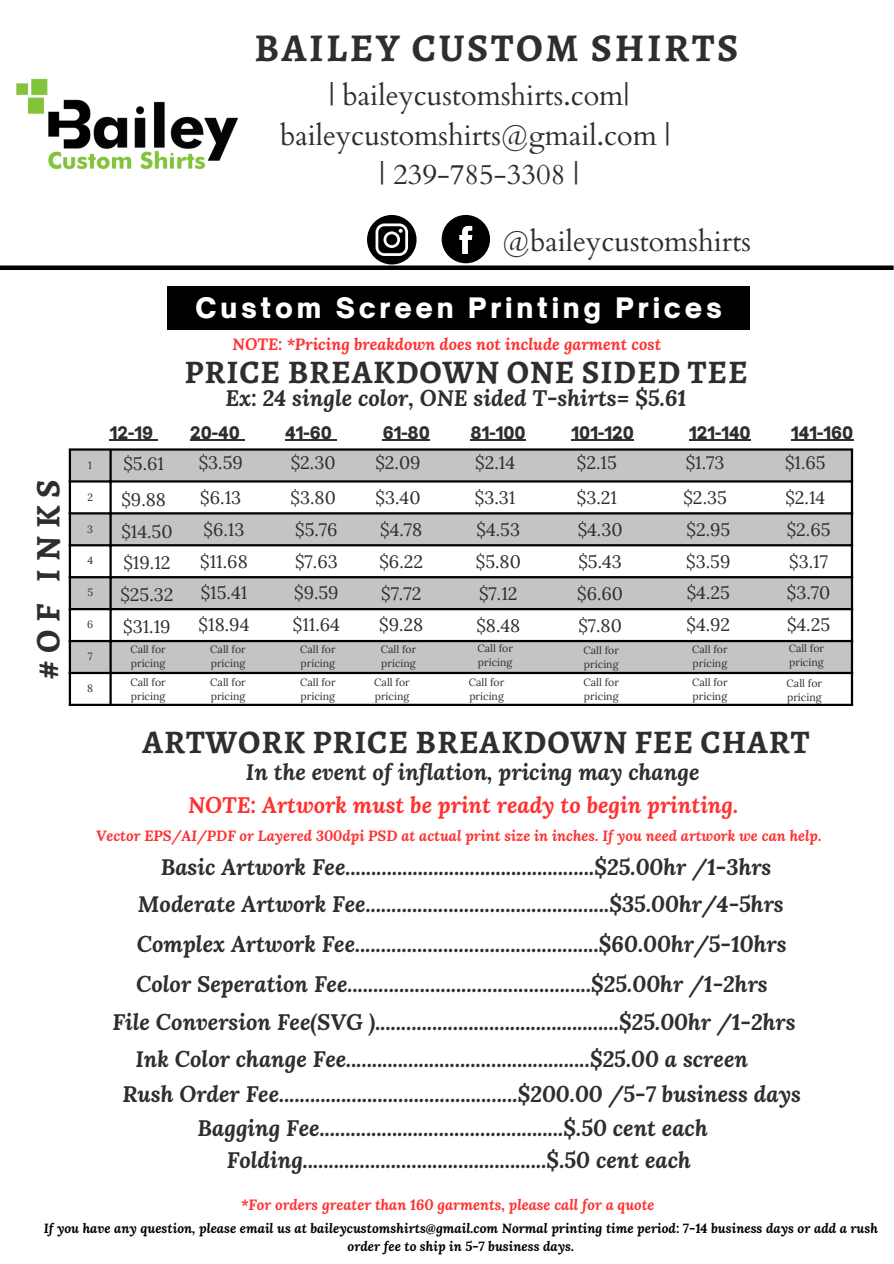
<style>
.page{position:relative;width:894px;height:1264px;background:#fff}
.page>*{position:absolute;margin:0;border:0;box-sizing:border-box;transform-origin:0 0}
.t1{font:700 39.45px "Alegreya";letter-spacing:.065em;color:#2e2e2e}
.t2{font:700 34.5px "Alegreya";letter-spacing:.23em;color:#2e2e2e}
.t3{font:700 33px "Alegreya";letter-spacing:.025em;color:#2e2e2e}
.t4{font:28.65px/39.5px "Cardo";color:#2e2e2e;text-align:center}
.t5{font:900 27px "Open Sauce One";letter-spacing:.14em;color:#fff}
.t6{font:italic 700 22.2px "Lora";color:#2e2e2e}
.t7{font:italic 700 22.2px "Lora";color:#ff3131}
.t8{font:18px "Lora";color:#2e2e2e}
.t9{font:900 16.5px "Open Sauce One";color:#2e2e2e}
.t10{font:italic 700 16.2px "Lora";color:#ff3131}
.t11{font:italic 700 14.7px "Lora";color:#ff3131}
.t12{font:italic 700 13.2px/17.7px "Lora";color:#000;text-align:center}
.t13{font:10.5px/14px "Lora";color:#2e2e2e}
</style>
<div class="page">
<img style="left:0;top:13px;width:246px;height:246px;border-radius:50%">
<div style="left:167px;top:286px;width:583px;height:44px;background:#000"></div>
<svg style="left:71px;top:450px;width:779px;height:222px;fill:#c4c4c2"></svg>
<hr style="left:69px;top:450px;width:2px;height:253px;background:#000">
<hr style="left:109px;top:450px;width:3px;height:253px;background:#000">
<hr style="left:850px;top:450px;width:2px;height:253px;background:#000">
<hr style="left:69px;top:448px;width:783px;height:2px;background:#000">
<hr style="left:69px;top:480px;width:783px;height:2px;background:#000">
<hr style="left:69px;top:512px;width:783px;height:2px;background:#000">
<hr style="left:69px;top:544px;width:783px;height:2px;background:#000">
<hr style="left:69px;top:576px;width:783px;height:2px;background:#000">
<hr style="left:69px;top:608px;width:783px;height:2px;background:#000">
<hr style="left:69px;top:640px;width:783px;height:2px;background:#000">
<hr style="left:69px;top:672px;width:783px;height:2px;background:#000">
<hr style="left:69px;top:703px;width:783px;height:3px;background:#000">
<hr style="left:110px;top:440px;width:43px;height:1px;background:#2e2e2e">
<hr style="left:190px;top:440px;width:50px;height:1px;background:#2e2e2e">
<hr style="left:285px;top:440px;width:47px;height:1px;background:#2e2e2e">
<hr style="left:382px;top:440px;width:48px;height:1px;background:#2e2e2e">
<hr style="left:470px;top:440px;width:55px;height:1px;background:#2e2e2e">
<hr style="left:571px;top:440px;width:62px;height:1px;background:#2e2e2e">
<hr style="left:688px;top:440px;width:62px;height:1px;background:#2e2e2e">
<hr style="left:791px;top:440px;width:62px;height:1px;background:#2e2e2e">
<svg style="left:367px;top:215px;width:49px;height:49px"></svg>
<svg style="left:441px;top:215px;width:49px;height:48px"></svg>
<div style="left:0;top:265px;width:893px;height:5px;background:#000"></div>
<p class="t1" style="left:254px;top:21px;width:485px">BAILEY CUSTOM SHIRTS</p>
<p class="t4" style="left:280px;top:76px;width:392px">| baileycustomshirts.com| baileycustomshirts@gmail.com | | 239-785-3308 |</p>
<p class="t4" style="left:502px;top:222px;width:250px">@baileycustomshirts</p>
<h1 class="t5" style="left:195px;top:291px;width:527px">Custom Screen Printing Prices</h1>
<p class="t10" style="left:232px;top:333px;width:430px">NOTE: *Pricing breakdown does not include garment cost</p>
<h2 class="t3" style="left:184px;top:349px;width:564px">PRICE BREAKDOWN ONE SIDED TEE</h2>
<h6 class="t2" style="left:24px;top:679px;width:201px;rotate:-90deg">#OF INKS</h6>
<h4 class="t13" style="left:88px;top:458px;width:5px">1</h4>
<p class="t13" style="left:87px;top:490px;width:7px">2</p>
<p class="t13" style="left:87px;top:521px;width:7px">3</p>
<h4 class="t13" style="left:87px;top:553px;width:7px">4</h4>
<h3 class="t13" style="left:87px;top:585px;width:7px">5</h3>
<h6 class="t13" style="left:87px;top:617px;width:8px">6</h6>
<h2 class="t13" style="left:88px;top:649px;width:6px">7</h2>
<h5 class="t13" style="left:87px;top:681px;width:7px">8</h5>
<p class="t6" style="left:225px;top:383px;width:462px">Ex: 24 single color, ONE sided T-shirts= $5.61</p>
<h6 class="t9" style="left:110px;top:422px;width:45px">12-19</h6>
<h6 class="t9" style="left:190px;top:422px;width:51px">20-40</h6>
<h6 class="t9" style="left:285px;top:422px;width:48px">41-60</h6>
<h6 class="t9" style="left:382px;top:422px;width:49px">61-80</h6>
<h6 class="t9" style="left:470px;top:422px;width:57px">81-100</h6>
<h6 class="t9" style="left:571px;top:422px;width:64px">101-120</h6>
<h6 class="t9" style="left:688px;top:422px;width:63px">121-140</h6>
<p class="t9" style="left:791px;top:422px;width:63px">141-160</p>
<p class="t8" style="left:123px;top:452px;width:42px">$5.61</p>
<p class="t8" style="left:199px;top:450px;width:46px">$3.59</p>
<p class="t8" style="left:291px;top:450px;width:46px">$2.30</p>
<p class="t8" style="left:375px;top:450px;width:47px">$2.09</p>
<p class="t8" style="left:475px;top:451px;width:41px">$2.14</p>
<p class="t8" style="left:576px;top:451px;width:41px">$2.15</p>
<p class="t8" style="left:685px;top:450px;width:40px">$1.73</p>
<p class="t8" style="left:784px;top:450px;width:42px">$1.65</p>
<p class="t8" style="left:121px;top:487px;width:46px">$9.88</p>
<p class="t8" style="left:200px;top:485px;width:42px">$6.13</p>
<p class="t8" style="left:290px;top:485px;width:47px">$3.80</p>
<p class="t8" style="left:375px;top:486px;width:46px">$3.40</p>
<p class="t8" style="left:474px;top:486px;width:42px">$3.31</p>
<p class="t8" style="left:576px;top:486px;width:42px">$3.21</p>
<p class="t8" style="left:683px;top:485px;width:45px">$2.35</p>
<p class="t8" style="left:785px;top:485px;width:41px">$2.14</p>
<p class="t8" style="left:121px;top:519px;width:53px">$14.50</p>
<p class="t8" style="left:203px;top:517px;width:42px">$6.13</p>
<p class="t8" style="left:295px;top:517px;width:44px">$5.76</p>
<p class="t8" style="left:380px;top:518px;width:44px">$4.78</p>
<p class="t8" style="left:476px;top:518px;width:45px">$4.53</p>
<p class="t8" style="left:577px;top:518px;width:46px">$4.30</p>
<p class="t8" style="left:686px;top:517px;width:45px">$2.95</p>
<p class="t8" style="left:786px;top:517px;width:45px">$2.65</p>
<p class="t8" style="left:123px;top:551px;width:49px">$19.12</p>
<p class="t8" style="left:200px;top:549px;width:49px">$11.68</p>
<p class="t8" style="left:295px;top:549px;width:44px">$7.63</p>
<p class="t8" style="left:379px;top:549px;width:45px">$6.22</p>
<p class="t8" style="left:475px;top:550px;width:47px">$5.80</p>
<p class="t8" style="left:578px;top:550px;width:45px">$5.43</p>
<p class="t8" style="left:686px;top:549px;width:46px">$3.59</p>
<p class="t8" style="left:789px;top:549px;width:40px">$3.17</p>
<p class="t8" style="left:120px;top:583px;width:55px">$25.32</p>
<p class="t8" style="left:201px;top:581px;width:48px">$15.41</p>
<p class="t8" style="left:294px;top:581px;width:46px">$9.59</p>
<p class="t8" style="left:381px;top:581px;width:42px">$7.72</p>
<p class="t8" style="left:479px;top:582px;width:40px">$7.12</p>
<p class="t8" style="left:577px;top:582px;width:47px">$6.60</p>
<p class="t8" style="left:686px;top:581px;width:45px">$4.25</p>
<p class="t8" style="left:786px;top:581px;width:45px">$3.70</p>
<p class="t8" style="left:123px;top:614px;width:49px">$31.19</p>
<p class="t8" style="left:198px;top:613px;width:52px">$18.94</p>
<p class="t8" style="left:293px;top:613px;width:49px">$11.64</p>
<p class="t8" style="left:379px;top:613px;width:46px">$9.28</p>
<p class="t8" style="left:476px;top:613px;width:45px">$8.48</p>
<p class="t8" style="left:578px;top:613px;width:45px">$7.80</p>
<p class="t8" style="left:686px;top:613px;width:45px">$4.92</p>
<p class="t8" style="left:786px;top:613px;width:45px">$4.25</p>
<p class="t13" style="left:130px;top:642px;width:37px">Call for pricing</p>
<p class="t13" style="left:210px;top:642px;width:37px">Call for pricing</p>
<p class="t13" style="left:300px;top:642px;width:37px">Call for pricing</p>
<h2 class="t13" style="left:788px;top:641px;width:37px">Call for pricing</h2>
<p class="t13" style="left:477px;top:641px;width:37px">Call for pricing</p>
<h5 class="t13" style="left:380px;top:642px;width:37px">Call for pricing</h5>
<h5 class="t13" style="left:692px;top:642px;width:37px">Call for pricing</h5>
<h5 class="t13" style="left:583px;top:643px;width:37px">Call for pricing</h5>
<h5 class="t13" style="left:130px;top:675px;width:37px">Call for pricing</h5>
<h5 class="t13" style="left:210px;top:675px;width:37px">Call for pricing</h5>
<h5 class="t13" style="left:300px;top:675px;width:37px">Call for pricing</h5>
<h5 class="t13" style="left:374px;top:675px;width:37px">Call for pricing</h5>
<h5 class="t13" style="left:468px;top:675px;width:37px">Call for pricing</h5>
<h5 class="t13" style="left:583px;top:675px;width:37px">Call for pricing</h5>
<h5 class="t13" style="left:692px;top:675px;width:37px">Call for pricing</h5>
<h5 class="t13" style="left:786px;top:676px;width:37px">Call for pricing</h5>
<p class="t3" style="left:142px;top:719px;width:668px">ARTWORK PRICE BREAKDOWN FEE CHART</p>
<p class="t6" style="left:246px;top:756px;width:455px">In the event of inflation, pricing may change</p>
<p class="t7" style="left:188px;top:790px;width:551px">NOTE: Artwork must be print ready to begin printing.</p>
<p class="t11" style="left:96px;top:826px;width:726px">Vector EPS/AI/PDF or Layered 300dpi PSD at actual print size in inches. If you need artwork we can help.</p>
<p class="t6" style="left:161px;top:851px;width:612px">Basic Artwork Fee................................................$25.00hr /1-3hrs</p>
<p class="t6" style="left:138px;top:888px;width:647px">Moderate Artwork Fee...............................................$35.00hr/4-5hrs</p>
<p class="t6" style="left:137px;top:928px;width:651px">Complex Artwork Fee...............................................$60.00hr/5-10hrs</p>
<p class="t6" style="left:136px;top:969px;width:633px">Color Seperation Fee...............................................$25.00hr /1-2hrs</p>
<p class="t6" style="left:112px;top:1006px;width:684px">File Conversion Fee(SVG )...............................................$25.00hr /1-2hrs</p>
<p class="t6" style="left:135px;top:1043px;width:614px">Ink Color change Fee...............................................$25.00 a screen</p>
<p class="t6" style="left:122px;top:1078px;width:680px">Rush Order Fee..............................................$200.00 /5-7 business days</p>
<p class="t6" style="left:197px;top:1112px;width:511px">Bagging Fee...............................................$.50 cent each</p>
<p class="t6" style="left:227px;top:1145px;width:465px">Folding...............................................$.50 cent each</p>
<p class="t11" style="left:241px;top:1195px;width:415px">*For orders greater than 160 garments, please call for a quote</p>
<p class="t12" style="left:44px;top:1219px;width:835px">If you have any question, please email us at baileycustomshirts@gmail.com Normal printing time period: 7-14 business days or add a rush order fee to ship in 5-7 business days.</p>
</div>
